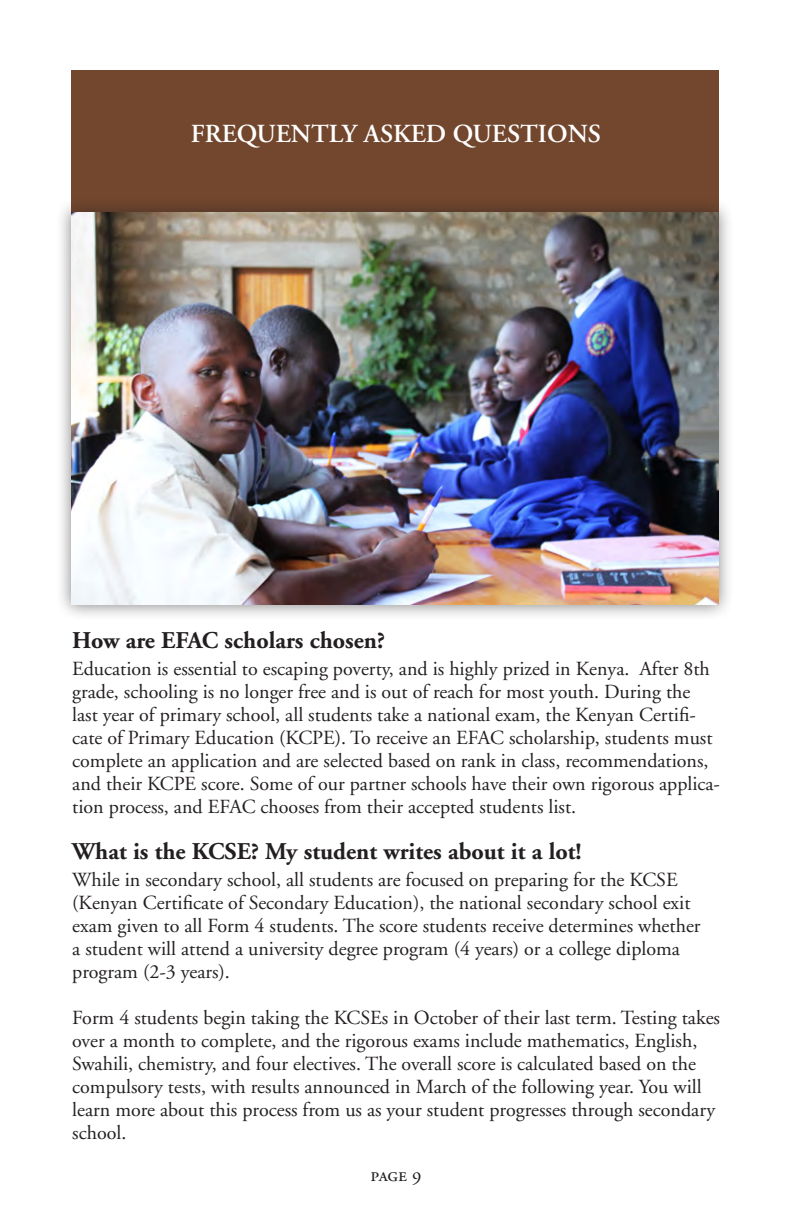
<style>
.page{position:relative;width:792px;height:1224px;background:#fff}
.page>*{position:absolute;margin:0;border:0;box-sizing:border-box;transform-origin:0 0}
.t1{font:600 26px "Adobe Garamond";color:#fff}
.t2{font:700 24px "Adobe Garamond";color:#231f20}
.t3{font:20px/23px "Adobe Garamond";color:#231f20}
.t4{font:20px "Adobe Garamond Regular SC";color:#231f20}
</style>
<div class="page">
<div style="left:71px;top:71px;width:648px;height:141px;background:#72472e"></div>
<div style="left:56px;top:197px;width:678px;height:423px;background:#231f20;opacity:.55"></div>
<img style="left:71px;top:212px;width:648px;height:393px">
<h1 class="t1" style="left:191px;top:120px;width:412px">FREQUENTLY ASKED QUESTIONS</h1>
<p class="t2" style="left:72px;top:627px;width:314px">How are EFAC scholars chosen?</p>
<p class="t3" style="left:72px;top:658px;width:649px">Education is essential to escaping poverty, and is highly prized in Kenya. After 8th grade, schooling is no longer free and is out of reach for most youth. During the last year of primary school, all students take a national exam, the Kenyan Certifi&shy;cate of Primary Education (KCPE). To receive an EFAC scholarship, students must complete an application and are selected based on rank in class, recommendations, and their KCPE score. Some of our partner schools have their own rigorous applica&shy;tion process, and EFAC chooses from their accepted students list.</p>
<p class="t2" style="left:72px;top:838px;width:511px">What is the KCSE? My student writes about it a lot!</p>
<p class="t3" style="left:72px;top:869px;width:630px">While in secondary school, all students are focused on preparing for the KCSE (Kenyan Certificate of Secondary Education), the national secondary school exit exam given to all Form 4 students. The score students receive determines whether a student will attend a university degree program (4 years) or a college diploma program (2-3 years).</p>
<p class="t3" style="left:72px;top:1007px;width:649px">Form 4 students begin taking the KCSEs in October of their last term. Testing takes over a month to complete, and the rigorous exams include mathematics, English, Swahili, chemistry, and four electives. The overall score is calculated based on the compulsory tests, with results announced in March of the following year. You will learn more about this process from us as your student progresses through secondary school.</p>
<p class="t4" style="left:371px;top:1164px;width:52px">page 9</p>
</div>
